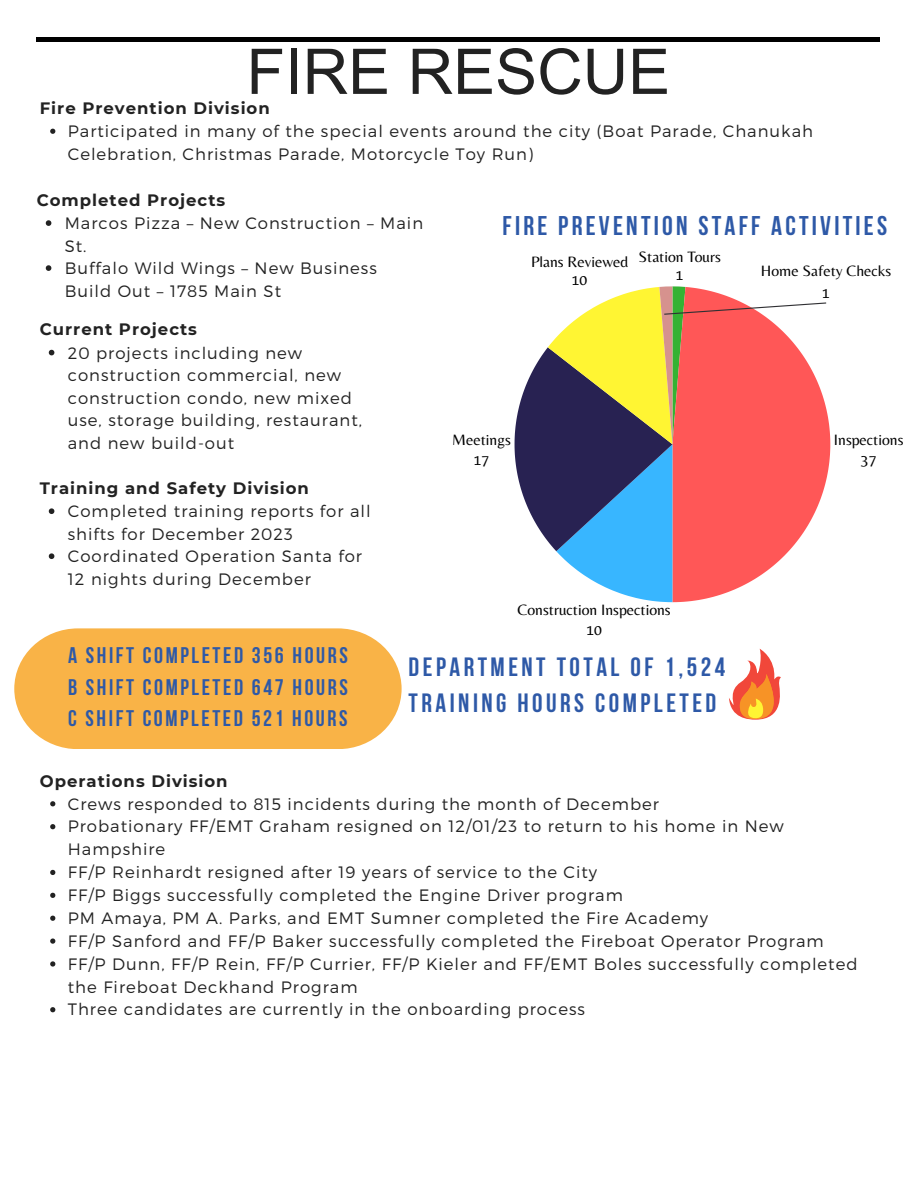
<style>
.page{position:relative;width:918px;height:1188px;background:#fff}
.page>*{position:absolute;margin:0;border:0;box-sizing:border-box;transform-origin:0 0}
.t1{font:63px "Arial MT Pro";color:#222}
.t2{font:700 27px "Bebas Neue";letter-spacing:.12em;color:#2e59a7}
.t3{font:700 26.4px "Bebas Neue";letter-spacing:.13em;color:#2e59a7}
.t4{font:700 22.5px "Bebas Neue";letter-spacing:.115em;color:#2e59a7}
.t5{font:300 16.5px/22.5px "Montserrat";letter-spacing:.06em;color:#222}
.t6{font:700 16.5px "Montserrat";letter-spacing:.06em;color:#222}
.t7{font:15.6px "Belleza";color:#000}
</style>
<div class="page">
<hr style="left:37px;top:38px;width:843px;height:3px;background:#000">
<svg style="left:14px;top:628px;width:388px;height:121px;background:#f9b854"></svg>
<svg style="left:729px;top:649px;width:52px;height:71px"></svg>
<svg style="left:46px;top:220px;width:5px;height:6px"></svg>
<svg style="left:46px;top:265px;width:5px;height:6px"></svg>
<svg style="left:515px;top:286px;width:312px;height:316px"></svg>
<svg style="left:50px;top:129px;width:5px;height:5px"></svg>
<svg style="left:50px;top:801px;width:5px;height:5px"></svg>
<svg style="left:50px;top:824px;width:5px;height:5px"></svg>
<svg style="left:50px;top:870px;width:5px;height:5px"></svg>
<svg style="left:50px;top:893px;width:5px;height:5px"></svg>
<svg style="left:50px;top:916px;width:5px;height:5px"></svg>
<svg style="left:50px;top:938px;width:5px;height:6px"></svg>
<svg style="left:50px;top:961px;width:5px;height:6px"></svg>
<svg style="left:50px;top:1007px;width:5px;height:5px"></svg>
<svg style="left:49px;top:350px;width:5px;height:5px"></svg>
<svg style="left:49px;top:508px;width:5px;height:6px"></svg>
<svg style="left:49px;top:553px;width:5px;height:6px"></svg>
<p class="t1" style="left:247px;top:48px;width:425px">FIRE RESCUE</p>
<p class="t5" style="left:68px;top:119px;width:747px;line-height:23px">Participated in many of the special events around the city (Boat Parade, Chanukah<br>Celebration, Christmas Parade, Motorcycle Toy Run)</p>
<p class="t6" style="left:40px;top:98px;width:232px">Fire Prevention Division</p>
<p class="t6" style="left:37px;top:190px;width:190px">Completed Projects</p>
<p class="t5" style="left:65px;top:211px;width:360px">Marcos Pizza – New Construction – Main<br>St.</p>
<p class="t5" style="left:65px;top:256px;width:314px">Buffalo Wild Wings – New Business<br>Build Out – 1785 Main St</p>
<p class="t6" style="left:40px;top:319px;width:159px">Current Projects</p>
<p class="t5" style="left:68px;top:341px;width:296px">20 projects including new construction commercial, new construction condo, new mixed use, storage building, restaurant, and new build-out</p>
<p class="t6" style="left:40px;top:478px;width:271px">Training and Safety Division</p>
<p class="t5" style="left:68px;top:499px;width:304px">Completed training reports for all shifts for December 2023</p>
<p class="t5" style="left:68px;top:544px;width:296px">Coordinated Operation Santa for<br>12 nights during December</p>
<p class="t2" style="left:503px;top:215px;width:386px">FIRE PREVENTION STAFF ACTIVITIES</p>
<p class="t7" style="left:761px;top:262px;width:132px">Home Safety Checks</p>
<p class="t7" style="left:822px;top:283px;width:9px">1</p>
<p class="t7" style="left:639px;top:248px;width:84px">Station Tours</p>
<p class="t7" style="left:676px;top:265px;width:9px">1</p>
<p class="t7" style="left:531px;top:253px;width:99px">Plans Reviewed</p>
<p class="t7" style="left:572px;top:270px;width:17px">10</p>
<p class="t7" style="left:452px;top:430px;width:60px">Meetings</p>
<p class="t7" style="left:474px;top:451px;width:17px">17</p>
<p class="t7" style="left:518px;top:601px;width:155px">Construction Inspections</p>
<p class="t7" style="left:586px;top:620px;width:17px">10</p>
<p class="t7" style="left:834px;top:431px;width:71px">Inspections</p>
<p class="t7" style="left:861px;top:451px;width:17px">37</p>
<p class="t4" style="left:68px;top:646px;width:281px">A SHIFT COMPLETED 356 HOURS</p>
<p class="t4" style="left:68px;top:678px;width:281px">B SHIFT COMPLETED 647 HOURS</p>
<p class="t4" style="left:68px;top:709px;width:281px">C SHIFT COMPLETED 521 HOURS</p>
<p class="t3" style="left:409px;top:657px;width:318px">DEPARTMENT TOTAL OF 1,524</p>
<p class="t3" style="left:409px;top:693px;width:309px">TRAINING HOURS COMPLETED</p>
<p class="t6" style="left:40px;top:771px;width:189px">Operations Division</p>
<p class="t5" style="left:68px;top:792px;width:593px">Crews responded to 815 incidents during the month of December</p>
<p class="t5" style="left:68px;top:814px;width:717px;line-height:23px">Probationary FF/EMT Graham resigned on 12/01/23 to return to his home in New<br>Hampshire</p>
<p class="t5" style="left:68px;top:860px;width:531px">FF/P Reinhardt resigned after 19 years of service to the City</p>
<p class="t5" style="left:68px;top:883px;width:557px">FF/P Biggs successfully completed the Engine Driver program</p>
<p class="t5" style="left:68px;top:906px;width:642px">PM Amaya, PM A. Parks, and EMT Sumner completed the Fire Academy</p>
<p class="t5" style="left:68px;top:929px;width:757px">FF/P Sanford and FF/P Baker successfully completed the Fireboat Operator Program</p>
<p class="t5" style="left:68px;top:952px;width:791px;line-height:23px">FF/P Dunn, FF/P Rein, FF/P Currier, FF/P Kieler and FF/EMT Boles successfully completed the Fireboat Deckhand Program</p>
<p class="t5" style="left:68px;top:998px;width:519px">Three candidates are currently in the onboarding process</p>
</div>
